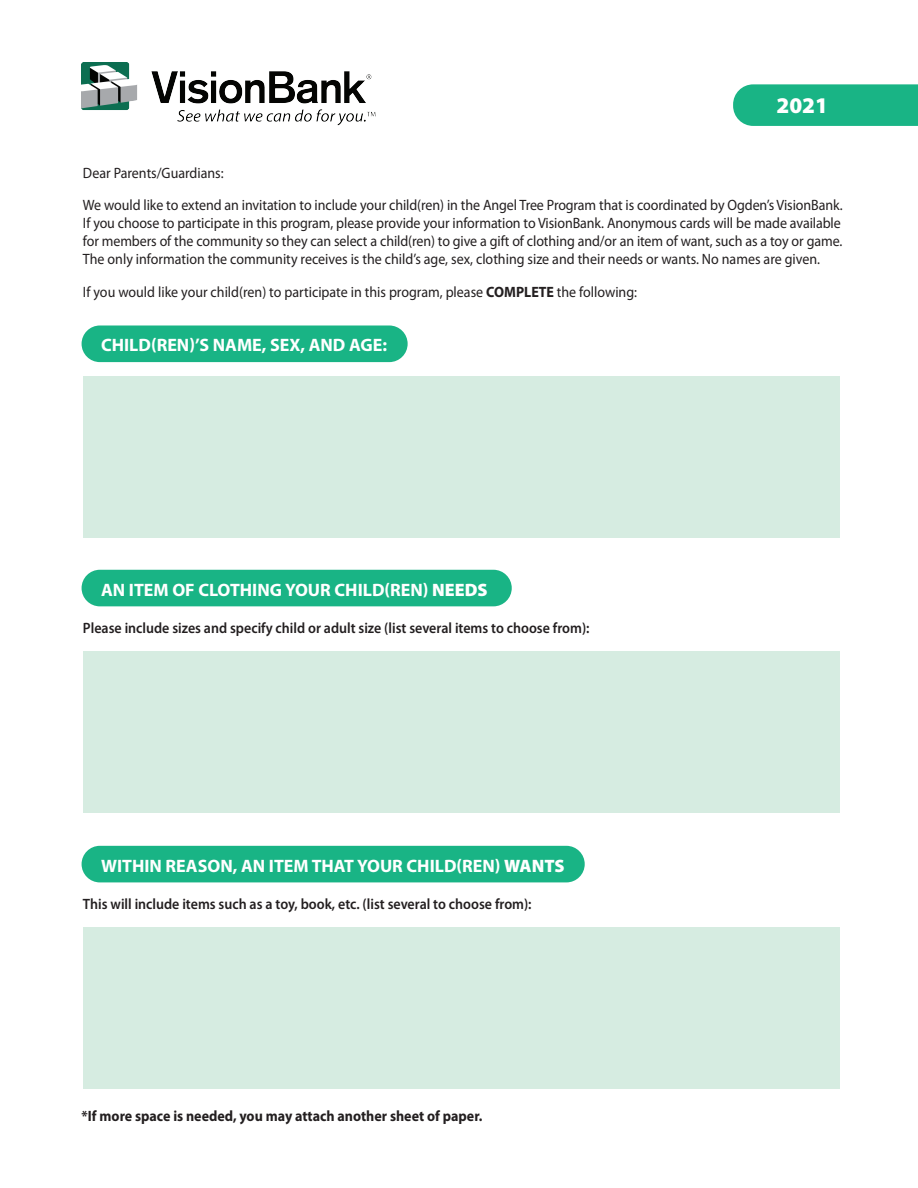
<style>
.page{position:relative;width:918px;height:1188px;background:#fff}
.page>*{position:absolute;margin:0;border:0;box-sizing:border-box;transform-origin:0 0}
.t1{font:900 22.5px "Myriad Pro";color:#fff}
.t2{font:700 18px "Myriad Pro";color:#fff}
.t3{font:15px/18px "Myriad Pro";letter-spacing:-.005em;color:#231f20;scale:.93 1}
.t4{font:600 15px "Myriad Pro";color:#231f20;scale:.93 1}
.t5{font:700 15px "Myriad Pro";color:#231f20;scale:.93 1}
.s1{font-weight:700}
.s2{font-weight:900}
</style>
<div class="page">
<div style="left:83px;top:376px;width:756px;height:162px;background:#d6ece1"></div>
<div style="left:83px;top:651px;width:756px;height:162px;background:#d6ece1"></div>
<div style="left:83px;top:927px;width:756px;height:162px;background:#d6ece1"></div>
<img style="left:82px;top:62px;width:294px;height:64px">
<div style="left:82px;top:326px;width:326px;height:36px;background:#19b485;border-radius:18px"></div>
<div style="left:82px;top:570px;width:430px;height:36px;background:#19b485;border-radius:18px"></div>
<div style="left:82px;top:846px;width:503px;height:36px;background:#19b485;border-radius:18px"></div>
<svg style="left:733px;top:84px;width:185px;height:42px;background:#20b689"></svg>
<h1 class="t1" style="left:776px;top:91px;width:53px">2021</h1>
<p class="t3" style="left:83px;top:156px;width:818px;line-height:31.8px">Dear Parents/Guardians:<br>We would like to extend an invitation to include your child(ren) in the Angel Tree Program that is coordinated by Ogden’s VisionBank.</p>
<p class="t3" style="left:83px;top:213px;width:818px;text-align:justify">If you choose to participate in this program, please provide your information to VisionBank. Anonymous cards will be made available for members of the community so they can select a child(ren) to give a gift of clothing and/or an item of want, such as a toy or game.<br>The only information the community receives is the child’s age, sex, clothing size and their needs or wants. No names are given.</p>
<p class="t3" style="left:83px;top:282px;width:597px">If you would like your child(ren) to participate in this program, please <span class="s1">COMPLETE</span> the following:</p>
<p class="t2" style="left:101px;top:334px;width:287px">CHILD(REN)’S NAME, SEX, AND AGE:</p>
<p class="t2" style="left:101px;top:578px;width:388px">AN ITEM OF CLOTHING YOUR CHILD(REN) <span class="s2">NEEDS</span></p>
<p class="t4" style="left:83px;top:619px;width:546px">Please include sizes and specify child or adult size (list several items to choose from):</p>
<p class="t2" style="left:101px;top:855px;width:465px">WITHIN REASON, AN ITEM THAT YOUR CHILD(REN) <span class="s2">WANTS</span></p>
<p class="t4" style="left:83px;top:894px;width:484px">This will include items such as a toy, book, etc. (list several to choose from):</p>
<p class="t5" style="left:82px;top:1106px;width:432px">*If more space is needed, you may attach another sheet of paper.</p>
</div>
